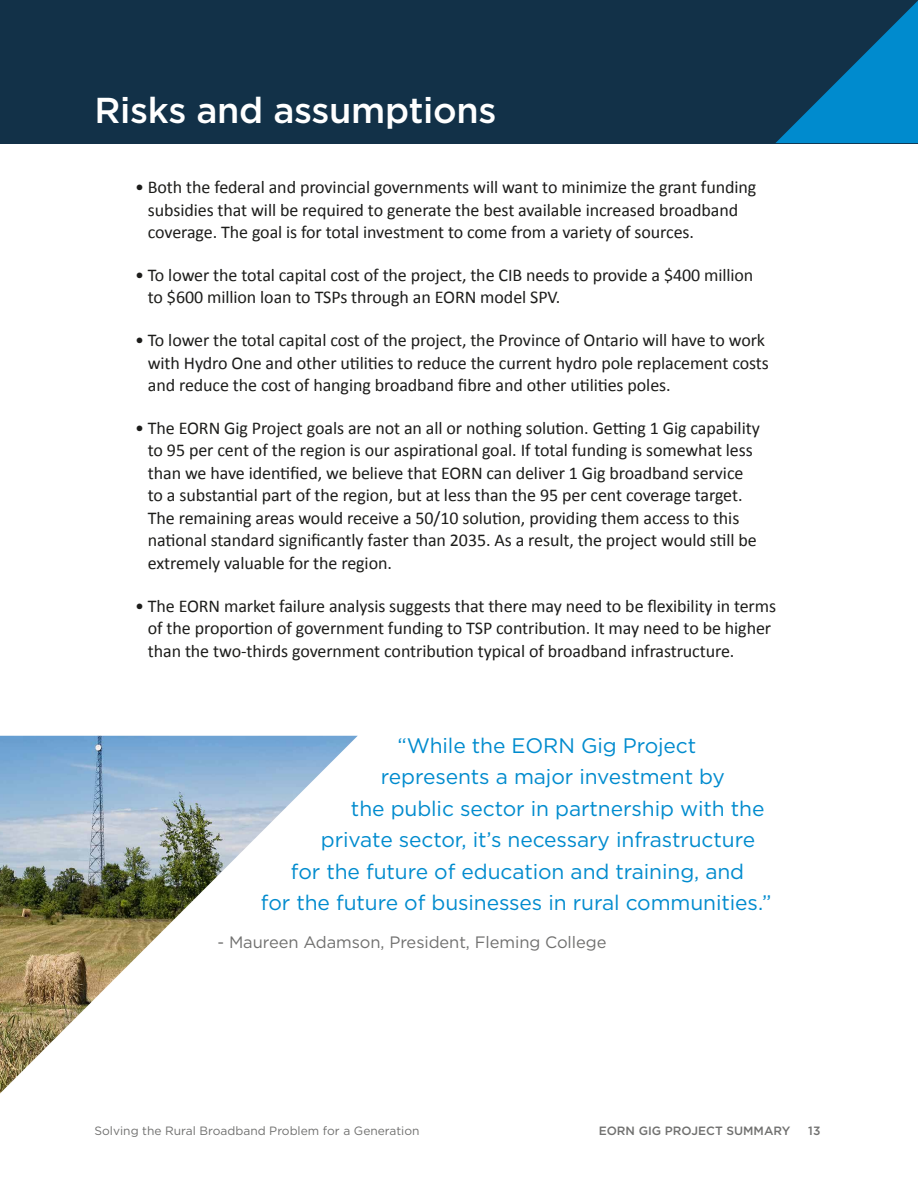
<style>
.page{position:relative;width:918px;height:1188px;background:#fff}
.page>*{position:absolute;margin:0;border:0;box-sizing:border-box;transform-origin:0 0}
.t1{font:500 36px "Gotham";letter-spacing:-.01em;color:#fff}
.t2{font:21px "Gotham";letter-spacing:-.005em;color:#008bce}
.t3{font:18px/22.5px "Calibri";letter-spacing:-.005em;color:#1d1d1b}
.t4{font:16.5px "Gotham";letter-spacing:-.005em;color:#70706f}
.t5{font:12px "Gotham";color:#70706f}
.t6{font:500 12px "Gotham";color:#70706f}
</style>
<div class="page">
<div style="left:0;top:0;width:918px;height:143px;background:#123148"></div>
<svg style="left:775px;top:1px;width:143px;height:142px"></svg>
<img style="left:0;top:736px;width:358px;height:358px">
<h1 class="t1" style="left:94px;top:87px;width:403px">Risks and assumptions</h1>
<p class="t3" style="left:148px;top:176px;width:610px;text-indent:-13px">• Both the federal and provincial governments will want to minimize the grant funding subsidies that will be required to generate the best available increased broadband coverage. The goal is for total investment to come from a variety of sources.</p>
<p class="t3" style="left:148px;top:264px;width:607px;text-indent:-13px">• To lower the total capital cost of the project, the CIB needs to provide a $400 million to $600 million loan to TSPs through an EORN model SPV.</p>
<p class="t3" style="left:148px;top:329px;width:623px;text-indent:-13px">• To lower the total capital cost of the project, the Province of Ontario will have to work with Hydro One and other utilities to reduce the current hydro pole replacement costs and reduce the cost of hanging broadband fibre and other utilities poles.</p>
<p class="t3" style="left:148px;top:417px;width:613px;text-indent:-13px">• The EORN Gig Project goals are not an all or nothing solution. Getting 1 Gig capability to 95 per cent of the region is our aspirational goal. If total funding is somewhat less than we have identified, we believe that EORN can deliver 1 Gig broadband service to a substantial part of the region, but at less than the 95 per cent coverage target.<br>The remaining areas would receive a 50/10 solution, providing them access to this national standard significantly faster than 2035. As a result, the project would still be extremely valuable for the region.</p>
<p class="t3" style="left:148px;top:594px;width:630px;text-indent:-13px">• The EORN market failure analysis suggests that there may need to be flexibility in terms of the proportion of government funding to TSP contribution. It may need to be higher than the two-thirds government contribution typical of broadband infrastructure.</p>
<p class="t2" style="left:398px;top:732px;width:300px">“While the EORN Gig Project</p>
<p class="t2" style="left:381px;top:763px;width:346px">represents a major investment by</p>
<p class="t2" style="left:351px;top:795px;width:415px">the public sector in partnership with the</p>
<p class="t2" style="left:321px;top:826px;width:436px">private sector, it’s necessary infrastructure</p>
<p class="t2" style="left:291px;top:858px;width:455px">for the future of education and training, and</p>
<p class="t2" style="left:261px;top:889px;width:512px">for the future of businesses in rural communities.”</p>
<p class="t4" style="left:218px;top:931px;width:391px">- Maureen Adamson, President, Fleming College</p>
<p class="t5" style="left:94px;top:1123px;width:327px">Solving the Rural Broadband Problem for a Generation</p>
<p class="t6" style="left:599px;top:1123px;width:193px">EORN GIG PROJECT SUMMARY</p>
<p class="t6" style="left:808px;top:1123px;width:14px">13</p>
</div>
